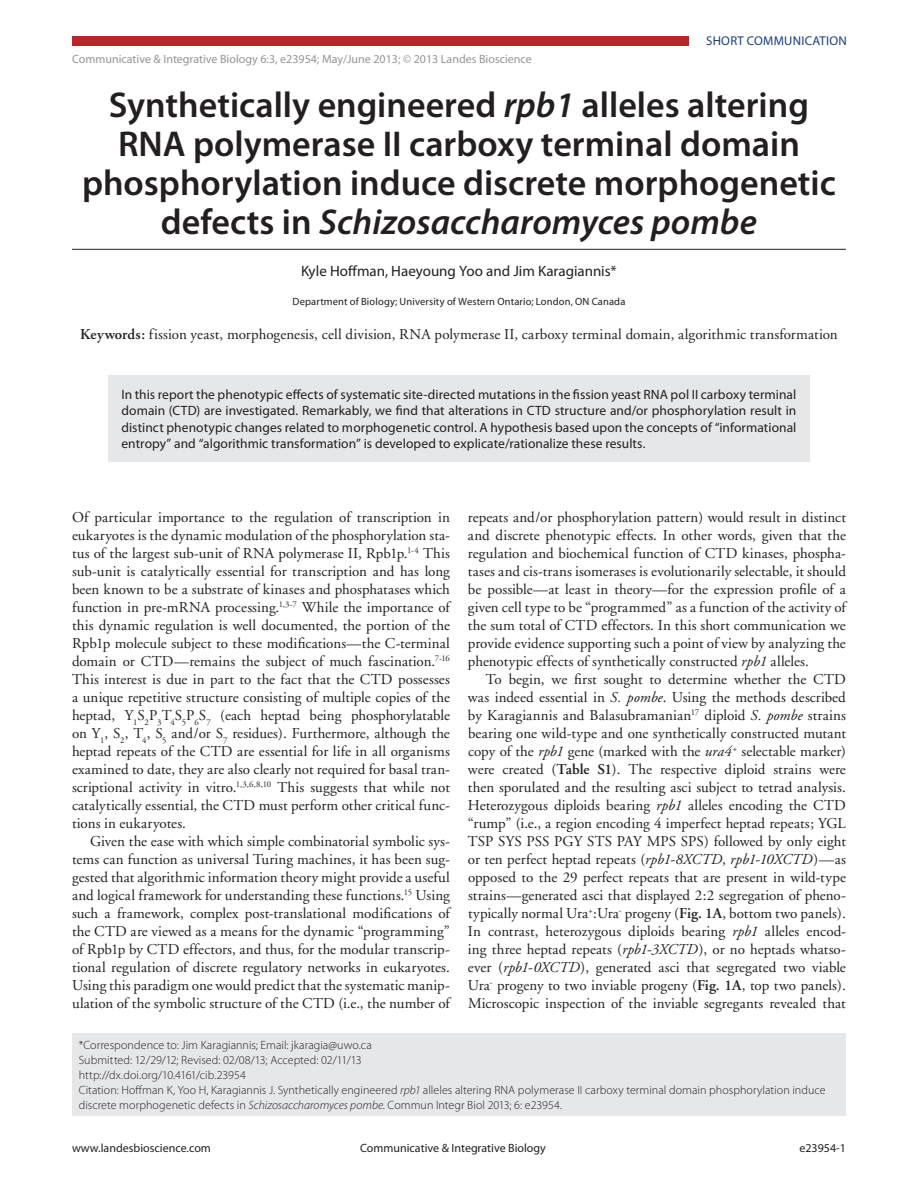
<style>
.page{position:relative;width:918px;height:1188px;background:#fff}
.page>*{position:absolute;margin:0;border:0;box-sizing:border-box;transform-origin:0 0}
.t1{font:600 36px/39px "Myriad Pro";color:#231f20;text-align:center}
.t2{font:15px/18px "Adobe Garamond";letter-spacing:.005em;color:#231f20;text-align:justify}
.t3{font:15px "Myriad Pro";letter-spacing:-.005em;color:#231f20}
.t4{font:13.5px/16.5px "Myriad Pro";letter-spacing:.005em;color:#231f20;text-align:justify}
.t5{font:12.75px "Myriad Pro";letter-spacing:.02em;color:#193f7c}
.t6{font:300 12px/15px "Myriad Pro";letter-spacing:.005em;color:#231f20}
.t7{font:12px "Myriad Pro";color:#939598}
.t8{font:12px "Myriad Pro";color:#231f20}
.t9{font:10.5px "Myriad Pro";letter-spacing:.015em;color:#231f20}
.s1{font-style:italic}
.s2{font-weight:600}
</style>
<div class="page">
<div style="left:72px;top:36px;width:617px;height:10px;background:#b7262b"></div>
<div style="left:72px;top:1033px;width:774px;height:83px;background:#e6e7e9"></div>
<div style="left:108px;top:375px;width:702px;height:87px;background:#e6e7e9"></div>
<hr style="left:72px;top:249px;width:774px;height:1px;background:#231f20">
<p class="t7" style="left:72px;top:52px;width:461px">Communicative &amp; Integrative Biology 6:3, e23954; May/June 2013; © 2013 Landes Bioscience</p>
<p class="t5" style="left:706px;top:33px;width:142px">Short Communication</p>
<h1 class="t1" style="left:82px;top:85px;width:755px">Synthetically engineered <span class="s1">rpb1</span> alleles altering RNA polymerase II carboxy terminal domain phosphorylation induce discrete morphogenetic defects in <span class="s1">Schizosaccharomyces pombe</span></h1>
<p class="t3" style="left:301px;top:262px;width:317px">Kyle Hoffman, Haeyoung Yoo and Jim Karagiannis*</p>
<p class="t9" style="left:293px;top:295px;width:334px">Department of Biology; University of Western Ontario; London, ON Canada</p>
<p class="t2" style="left:80px;top:326px;width:759px"><span class="s2">Keywords:</span> fission yeast, morphogenesis, cell division, RNA polymerase II, carboxy terminal domain, algorithmic transformation</p>
<p class="t4" style="left:122px;top:386px;width:531px">In this report the phenotypic effects of systematic site-directed mutations in the fission yeast RNA</p>
<p class="t4" style="left:121px;top:386px;width:676px;text-indent:549px">pol II carboxy terminal domain (CTD) are investigated. Remarkably, we find that alterations in CTD structure and/or phosphorylation result in distinct phenotypic changes related to morphogenetic control. A hypothesis based upon the concepts of “informational entropy” and “algorithmic transformation” is developed to explicate/rationalize these results.</p>
<p class="t2" style="left:72px;top:509px;width:380px">Of particular importance to the regulation of transcription in eukaryotes is the dynamic modulation of the phosphorylation sta&shy;tus of the largest sub-unit of RNA polymerase II, Rpb1p.<sup>1-4</sup> This sub-unit is catalytically essential for transcription and has long been known to be a substrate of kinases and phosphatases which function in pre-mRNA processing.<sup>1,3-7</sup> While the importance of this dynamic regulation is well documented, the portion of the Rpb1p molecule subject to these modifications—the C-terminal domain or CTD—remains the subject of much fascination.<sup>7-16<br></sup>This interest is due in part to the fact that the CTD possesses a unique repetitive structure consisting of multiple copies of the heptad, Y<sub>1</sub>S<sub>2</sub>P<sub>3</sub>T<sub>4</sub>S<sub>5</sub>P<sub>6</sub>S<sub>7</sub> (each heptad being phosphorylatable on Y<sub>1</sub>, S<sub>2</sub>, T<sub>4</sub>, S<sub>5</sub> and/or S<sub>7</sub> residues). Furthermore, although the heptad repeats of the CTD are essential for life in all organisms examined to date, they are also clearly not required for basal tran&shy;scriptional activity in vitro.<sup>1,3,6,8,10</sup> This suggests that while not catalytically essential, the CTD must perform other critical func&shy;tions in eukaryotes.</p>
<p class="t2" style="left:72px;top:833px;width:379px;text-indent:18px">Given the ease with which simple combinatorial symbolic sys&shy;tems can function as universal Turing machines, it has been sug&shy;gested that algorithmic information theory might provide a useful and logical framework for understanding these functions.<sup>15</sup> Using such a framework, complex post-translational modifications of the CTD are viewed as a means for the dynamic “programming” of Rpb1p by CTD effectors, and thus, for the modular transcrip&shy;tional regulation of discrete regulatory networks in eukaryotes.<br>Using this paradigm one would predict that the systematic manip&shy;ulation of the symbolic structure of the CTD (i.e., the number of</p>
<p class="t2" style="left:468px;top:509px;width:379px">repeats and/or phosphorylation pattern) would result in distinct and discrete phenotypic effects. In other words, given that the regulation and biochemical function of CTD kinases, phospha&shy;tases and cis-trans isomerases is evolutionarily selectable, it should be possible—at least in theory—for the expression profile of a given cell type to be “programmed” as a function of the activity of the sum total of CTD effectors. In this short communication we provide evidence supporting such a point of view by analyzing the phenotypic effects of synthetically constructed <span class="s1">rpb1</span> alleles.</p>
<p class="t2" style="left:468px;top:671px;width:380px;text-indent:18px">To begin, we first sought to determine whether the CTD was indeed essential in <span class="s1">S. pombe</span>. Using the methods described by Karagiannis and Balasubramanian<sup>17</sup> diploid <span class="s1">S. pombe</span> strains bearing one wild-type and one synthetically constructed mutant copy of the <span class="s1">rpb1</span> gene (marked with the <span class="s1">ura4</span><sup>+</sup> selectable marker) were created (<span class="s2">Table S1</span>). The respective diploid strains were then sporulated and the resulting asci subject to tetrad analysis.<br>Heterozygous diploids bearing <span class="s1">rpb1</span> alleles encoding the CTD “rump” (i.e., a region encoding 4 imperfect heptad repeats; YGL TSP SYS PSS PGY STS PAY MPS SPS) followed by only eight or ten perfect heptad repeats (<span class="s1">rpb1-8XCTD</span>, <span class="s1">rpb1-10XCTD</span>)—as opposed to the 29 perfect repeats that are present in wild-type strains—generated asci that displayed 2:2 segregation of pheno&shy;typically normal Ura<sup>+</sup>:Ura<sup>-</sup> progeny (<span class="s2">Fig. 1A</span>, bottom two panels).<br>In contrast, heterozygous diploids bearing <span class="s1">rpb1</span> alleles encod&shy;ing three heptad repeats (<span class="s1">rpb1-3XCTD</span>), or no heptads whatso&shy;ever (<span class="s1">rpb1-0XCTD</span>), generated asci that segregated two viable Ura<sup>-</sup> progeny to two inviable progeny (<span class="s2">Fig. 1A</span>, top two panels).<br>Microscopic inspection of the inviable segregants revealed that</p>
<p class="t6" style="left:79px;top:1038px;width:748px">*Correspondence to: Jim Karagiannis; Email: jkaragia@uwo.ca<br>Submitted: 12/29/12; Revised: 02/08/13; Accepted: 02/11/13<br>http://dx.doi.org/10.4161/cib.23954<br>Citation: Hoffman K, Yoo H, Karagiannis J. Synthetically engineered <span class="s1">rpb1</span> alleles altering RNA polymerase II carboxy terminal domain phosphorylation induce discrete morphogenetic defects in <span class="s1">Schizosaccharomyces pombe.</span> Commun Integr Biol 2013; 6: e23954.</p>
<p class="t8" style="left:72px;top:1141px;width:140px">www.landesbioscience.com</p>
<p class="t8" style="left:360px;top:1141px;width:187px">Communicative &amp; Integrative Biology</p>
<p class="t8" style="left:799px;top:1141px;width:48px">e23954-1</p>
</div>
